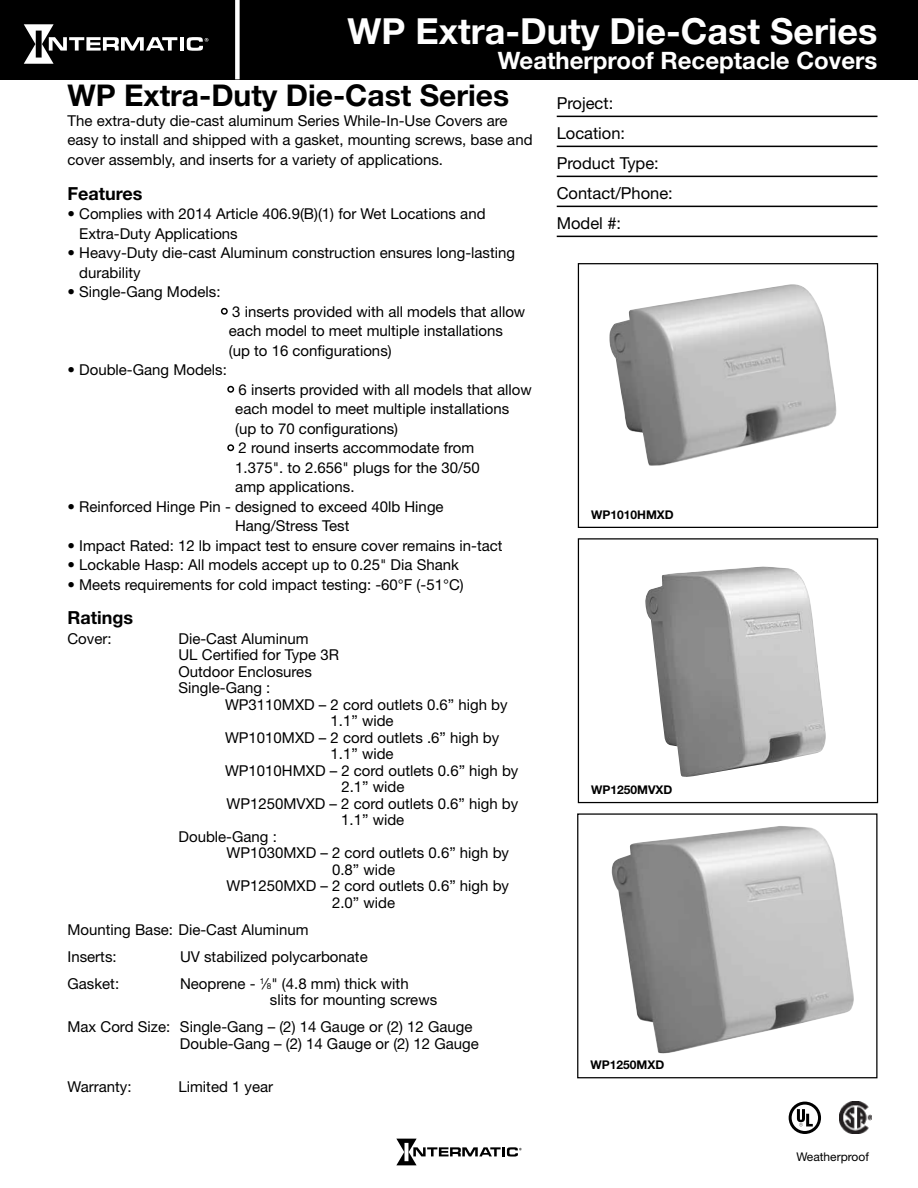
<style>
.page{position:relative;width:918px;height:1188px;background:#fff}
.page>*{position:absolute;margin:0;border:0;box-sizing:border-box;transform-origin:0 0}
.t1{font:700 36px "Helvetica Neue LT Std";color:#fff}
.t2{font:700 30px "Helvetica Neue LT Std";color:#000}
.t3{font:700 24px "Helvetica Neue LT Std";color:#fff}
.t4{font:700 18px "Helvetica Neue LT Std";color:#000}
.t5{font:16.5px/30px "Helvetica Neue LT Std";color:#000}
.t6{font:15px/19.5px "Helvetica Neue LT Std";color:#000}
.t7{font:700 12px "Helvetica Neue LT Std";color:#000}
.t8{font:12px "Helvetica Neue LT Std";color:#000}
.s1{font-size:8.25px}
</style>
<div class="page">
<svg style="left:396px;top:1139px;width:126px;height:26px"></svg>
<div style="left:0;top:0;width:918px;height:80px;background:#000"></div>
<hr style="left:180px;top:37px;width:4px;height:14px;background:#fff">
<svg style="left:187px;top:37px;width:21px;height:14px"></svg>
<svg style="left:24px;top:24px;width:153px;height:40px"></svg>
<div style="left:235px;top:0;width:5px;height:79px;background:#fff"></div>
<hr style="left:557px;top:116px;width:321px;height:1px;background:#000">
<hr style="left:557px;top:146px;width:321px;height:1px;background:#000">
<hr style="left:557px;top:176px;width:321px;height:1px;background:#000">
<hr style="left:557px;top:206px;width:321px;height:1px;background:#000">
<hr style="left:557px;top:236px;width:321px;height:1px;background:#000">
<div style="left:221px;top:308px;width:7px;height:7px;border:2px solid #000;border-radius:50%"></div>
<div style="left:227px;top:386px;width:7px;height:7px;border:2px solid #000;border-radius:50%"></div>
<div style="left:227px;top:444px;width:7px;height:7px;border:2px solid #000;border-radius:50%"></div>
<img style="left:609px;top:284px;width:228px;height:182px">
<div style="left:578px;top:263px;width:300px;height:265px;border:1px solid #000"></div>
<img style="left:645px;top:566px;width:181px;height:211px">
<div style="left:578px;top:538px;width:300px;height:265px;border:1px solid #000"></div>
<img style="left:611px;top:826px;width:243px;height:228px">
<div style="left:577px;top:813px;width:301px;height:265px;border:1px solid #000"></div>
<svg style="left:789px;top:1102px;width:32px;height:32px"></svg>
<img style="left:839px;top:1102px;width:33px;height:32px">
<h1 class="t1" style="left:348px;top:9px;width:531px">WP Extra-Duty Die-Cast Series</h1>
<h3 class="t3" style="left:498px;top:46px;width:381px">Weatherproof Receptacle Covers</h3>
<h2 class="t2" style="left:68px;top:77px;width:443px">WP Extra-Duty Die-Cast Series</h2>
<p class="t6" style="left:68px;top:111px;width:467px">The extra-duty die-cast aluminum Series While-In-Use Covers are easy to install and shipped with a gasket, mounting screws, base and cover assembly, and inserts for a variety of applications.</p>
<p class="t4" style="left:68px;top:182px;width:77px">Features</p>
<p class="t6" style="left:79px;top:204px;width:408px;text-indent:-12px">• Complies with 2014 Article 406.9(B)(1) for Wet Locations and<br>Extra-Duty Applications</p>
<p class="t6" style="left:79px;top:243px;width:437px;text-indent:-12px">• Heavy-Duty die-cast Aluminum construction ensures long-lasting durability</p>
<p class="t6" style="left:68px;top:282px;width:155px">• Single-Gang Models:</p>
<p class="t6" style="left:229px;top:301px;width:298px">3 inserts provided with all models that allow each model to meet multiple installations (up to 16 configurations)</p>
<p class="t6" style="left:67px;top:360px;width:161px">• Double-Gang Models:</p>
<p class="t6" style="left:235px;top:379px;width:298px">6 inserts provided with all models that allow each model to meet multiple installations (up to 70 configurations)<br>2 round inserts accommodate from<br>1.375". to 2.656" plugs for the 30/50<br>amp applications.</p>
<p class="t6" style="left:235px;top:496px;width:210px;text-indent:-168px">• Reinforced Hinge Pin - designed to exceed 40lb Hinge<br>Hang/Stress Test</p>
<p class="t6" style="left:67px;top:535px;width:437px">• Impact Rated: 12 lb impact test to ensure cover remains in-tact</p>
<p class="t6" style="left:67px;top:555px;width:393px">• Lockable Hasp: All models accept up to 0.25" Dia Shank</p>
<p class="t6" style="left:67px;top:574px;width:398px">• Meets requirements for cold impact testing: -60°F (-51°C)</p>
<p class="t4" style="left:68px;top:607px;width:67px">Ratings</p>
<p class="t6" style="left:68px;top:629px;width:46px">Cover:</p>
<p class="t6" style="left:178px;top:630px;width:162px;line-height:16.5px">Die-Cast Aluminum<br>UL Certified for Type 3R<br>Outdoor Enclosures<br>Single-Gang :</p>
<p class="t6" style="left:225px;top:695px;width:284px">WP3110MXD – 2 cord outlets 0.6” high by</p>
<p class="t6" style="left:331px;top:711px;width:65px">1.1” wide</p>
<p class="t6" style="left:225px;top:728px;width:276px">WP1010MXD – 2 cord outlets .6” high by</p>
<p class="t6" style="left:331px;top:744px;width:65px">1.1” wide</p>
<p class="t6" style="left:225px;top:761px;width:295px">WP1010HMXD – 2 cord outlets 0.6” high by</p>
<p class="t6" style="left:341px;top:777px;width:65px">2.1” wide</p>
<p class="t6" style="left:227px;top:794px;width:293px">WP1250MVXD – 2 cord outlets 0.6” high by</p>
<p class="t6" style="left:341px;top:810px;width:65px">1.1” wide</p>
<p class="t6" style="left:179px;top:827px;width:100px">Double-Gang :</p>
<p class="t6" style="left:227px;top:843px;width:284px">WP1030MXD – 2 cord outlets 0.6” high by</p>
<p class="t6" style="left:332px;top:860px;width:65px">0.8” wide</p>
<p class="t6" style="left:227px;top:876px;width:284px">WP1250MXD – 2 cord outlets 0.6” high by</p>
<p class="t6" style="left:332px;top:893px;width:65px">2.0” wide</p>
<p class="t6" style="left:68px;top:916px;width:243px;line-height:27px">Mounting Base: Die-Cast Aluminum<br>Inserts:</p>
<p class="t6" style="left:180px;top:947px;width:189px">UV stabilized polycarbonate</p>
<p class="t6" style="left:68px;top:974px;width:53px">Gasket:</p>
<p class="t6" style="left:270px;top:975px;width:169px;line-height:16.5px;text-indent:-90px">Neoprene - <sup>1</sup>⁄<span class="s1">8</span>" (4.8 mm) thick with slits for mounting screws</p>
<p class="t6" style="left:180px;top:1019px;width:300px;line-height:16.5px;text-indent:-112px">Max Cord Size: Single-Gang – (2) 14 Gauge or (2) 12 Gauge<br>Double-Gang – (2) 14 Gauge or (2) 12 Gauge</p>
<p class="t6" style="left:67px;top:1077px;width:66px">Warranty:</p>
<p class="t6" style="left:178px;top:1077px;width:96px">Limited 1 year</p>
<p class="t5" style="left:557px;top:88px;width:118px">Project:<br>Location:<br>Product Type:<br>Contact/Phone:<br>Model #:</p>
<p class="t7" style="left:591px;top:507px;width:84px">WP1010HMXD</p>
<p class="t7" style="left:591px;top:783px;width:83px">WP1250MVXD</p>
<p class="t7" style="left:591px;top:1058px;width:75px">WP1250MXD</p>
<p class="t8" style="left:796px;top:1149px;width:74px">Weatherproof</p>
</div>
